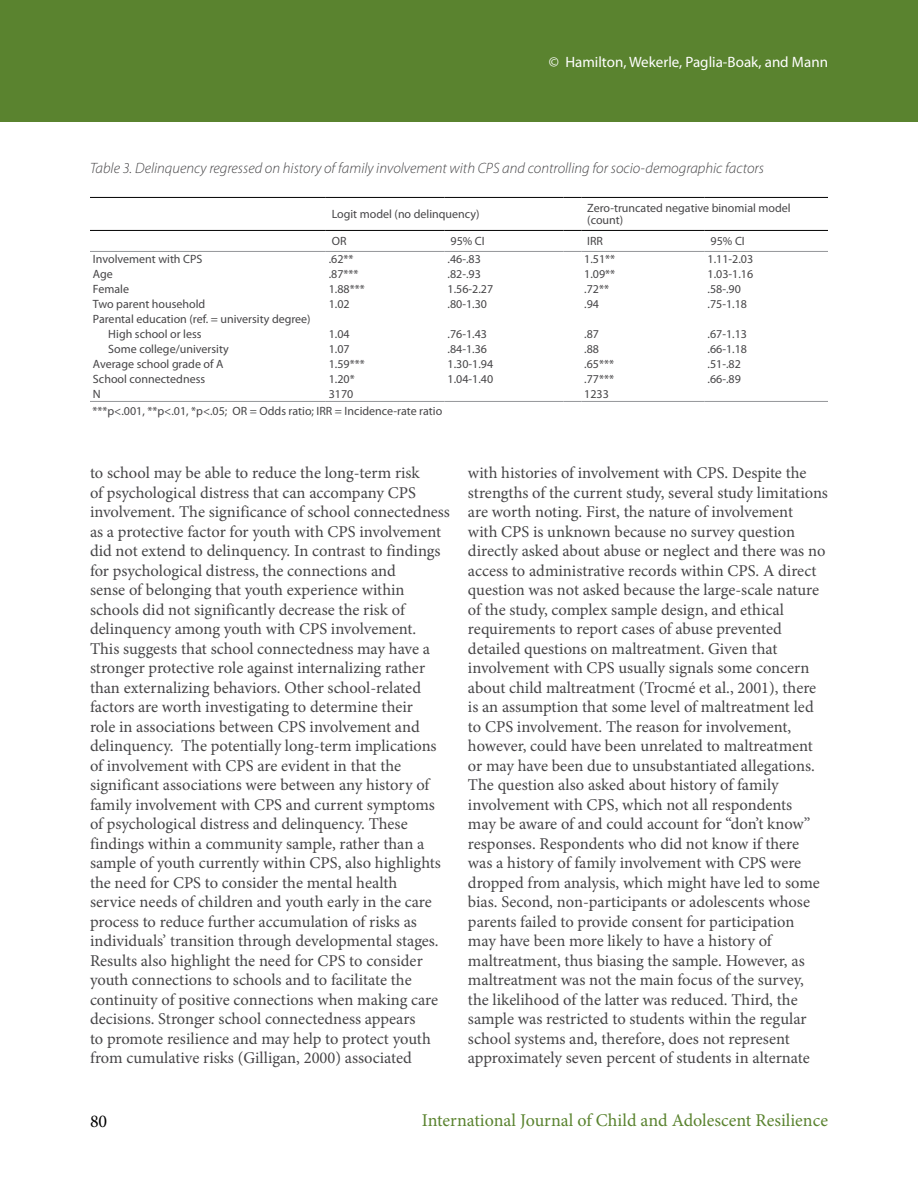
<style>
.page{position:relative;width:918px;height:1188px;background:#fff}
.page>*{position:absolute;margin:0;border:0;box-sizing:border-box;transform-origin:0 0}
.t1{font:18px "Minion Pro";color:#5a832f}
.t2{font:18px "Minion Pro";color:#000}
.t3{font:16.5px/19.5px "Minion Pro";color:#464547}
.t4{font:italic 300 15px "Myriad Pro";color:#464547}
.t5{font:15px "Myriad Pro";color:#fff}
.t6{font:12px/12px "Myriad Pro";color:#464547}
</style>
<div class="page">
<div style="left:0;top:0;width:918px;height:122px;background:#5a832f"></div>
<hr style="left:90px;top:197px;width:236px;height:1px;background:#000">
<hr style="left:326px;top:197px;width:119px;height:1px;background:#000">
<hr style="left:445px;top:197px;width:118px;height:1px;background:#000">
<svg style="left:563px;top:197px;width:18px;height:1px"></svg>
<hr style="left:581px;top:197px;width:124px;height:1px;background:#000">
<hr style="left:705px;top:197px;width:123px;height:1px;background:#000">
<hr style="left:90px;top:251px;width:236px;height:1px;background:#939598">
<hr style="left:326px;top:251px;width:119px;height:1px;background:#939598">
<hr style="left:445px;top:251px;width:118px;height:1px;background:#939598">
<svg style="left:563px;top:251px;width:18px;height:1px"></svg>
<hr style="left:581px;top:251px;width:124px;height:1px;background:#939598">
<hr style="left:705px;top:251px;width:123px;height:1px;background:#939598">
<hr style="left:90px;top:401px;width:236px;height:1px;background:#939598">
<hr style="left:326px;top:401px;width:119px;height:1px;background:#939598">
<hr style="left:445px;top:401px;width:118px;height:1px;background:#939598">
<svg style="left:563px;top:401px;width:18px;height:1px"></svg>
<hr style="left:581px;top:401px;width:124px;height:1px;background:#939598">
<hr style="left:705px;top:401px;width:123px;height:1px;background:#939598">
<hr style="left:90px;top:230px;width:236px;height:1px;background:#000">
<hr style="left:326px;top:230px;width:119px;height:1px;background:#000">
<hr style="left:445px;top:230px;width:118px;height:1px;background:#000">
<svg style="left:563px;top:230px;width:18px;height:1px"></svg>
<hr style="left:581px;top:230px;width:124px;height:1px;background:#000">
<hr style="left:705px;top:230px;width:123px;height:1px;background:#000">
<p class="t5" style="left:549px;top:52px;width:281px">© Hamilton, Wekerle, Paglia-Boak, and Mann</p>
<p class="t4" style="left:90px;top:159px;width:676px">Table 3. Delinquency regressed on history of family involvement with CPS and controlling for socio-demographic factors</p>
<p class="t6" style="left:332px;top:208px;width:149px">Logit model (no delinquency)</p>
<p class="t6" style="left:587px;top:202px;width:205px">Zero-truncated negative binomial model (count)</p>
<p class="t6" style="left:332px;top:235px;width:16px">OR</p>
<p class="t6" style="left:451px;top:235px;width:36px">95% CI</p>
<p class="t6" style="left:587px;top:235px;width:17px">IRR</p>
<p class="t6" style="left:711px;top:235px;width:36px">95% CI</p>
<p class="t6" style="left:93px;top:253px;width:111px">Involvement with CPS</p>
<p class="t6" style="left:329px;top:253px;width:26px">.62**</p>
<p class="t6" style="left:448px;top:253px;width:35px">.46-.83</p>
<p class="t6" style="left:584px;top:253px;width:32px">1.51**</p>
<p class="t6" style="left:708px;top:253px;width:47px">1.11-2.03</p>
<p class="t6" style="left:93px;top:268px;width:21px">Age</p>
<p class="t6" style="left:329px;top:268px;width:31px">.87***</p>
<p class="t6" style="left:448px;top:268px;width:35px">.82-.93</p>
<p class="t6" style="left:584px;top:268px;width:32px">1.09**</p>
<p class="t6" style="left:708px;top:268px;width:47px">1.03-1.16</p>
<p class="t6" style="left:93px;top:283px;width:38px">Female</p>
<p class="t6" style="left:329px;top:283px;width:37px">1.88***</p>
<p class="t6" style="left:448px;top:283px;width:47px">1.56-2.27</p>
<p class="t6" style="left:584px;top:283px;width:26px">.72**</p>
<p class="t6" style="left:708px;top:283px;width:35px">.58-.90</p>
<p class="t6" style="left:93px;top:298px;width:114px">Two parent household</p>
<p class="t6" style="left:329px;top:298px;width:22px">1.02</p>
<p class="t6" style="left:448px;top:298px;width:41px">.80-1.30</p>
<p class="t6" style="left:584px;top:298px;width:16px">.94</p>
<p class="t6" style="left:708px;top:298px;width:41px">.75-1.18</p>
<p class="t6" style="left:108px;top:312px;width:204px;line-height:15px;text-indent:-15px">Parental education (ref. = university degree)<br>High school or less</p>
<p class="t6" style="left:329px;top:328px;width:22px">1.04</p>
<p class="t6" style="left:448px;top:328px;width:41px">.76-1.43</p>
<p class="t6" style="left:584px;top:328px;width:16px">.87</p>
<p class="t6" style="left:708px;top:328px;width:41px">.67-1.13</p>
<p class="t6" style="left:108px;top:343px;width:122px">Some college/university</p>
<p class="t6" style="left:329px;top:343px;width:22px">1.07</p>
<p class="t6" style="left:448px;top:343px;width:41px">.84-1.36</p>
<p class="t6" style="left:584px;top:343px;width:16px">.88</p>
<p class="t6" style="left:708px;top:343px;width:41px">.66-1.18</p>
<p class="t6" style="left:93px;top:358px;width:132px">Average school grade of A</p>
<p class="t6" style="left:329px;top:358px;width:37px">1.59***</p>
<p class="t6" style="left:448px;top:358px;width:47px">1.30-1.94</p>
<p class="t6" style="left:584px;top:358px;width:31px">.65***</p>
<p class="t6" style="left:708px;top:358px;width:35px">.51-.82</p>
<p class="t6" style="left:93px;top:373px;width:114px">School connectedness</p>
<p class="t6" style="left:329px;top:373px;width:27px">1.20*</p>
<p class="t6" style="left:448px;top:373px;width:47px">1.04-1.40</p>
<p class="t6" style="left:584px;top:373px;width:31px">.77***</p>
<p class="t6" style="left:708px;top:373px;width:35px">.66-.89</p>
<p class="t6" style="left:93px;top:388px;width:9px">N</p>
<p class="t6" style="left:329px;top:388px;width:26px">3170</p>
<p class="t6" style="left:584px;top:388px;width:26px">1233</p>
<p class="t6" style="left:93px;top:405px;width:351px">***p&lt;.001, **p&lt;.01, *p&lt;.05; OR = Odds ratio; IRR = Incidence-rate ratio</p>
<p class="t3" style="left:90px;top:463px;width:362px">to school may be able to reduce the long-term risk<br>of psychological distress that can accompany CPS involvement. The significance of school connectedness as a protective factor for youth with CPS involvement did not extend to delinquency. In contrast to findings for psychological distress, the connections and<br>sense of belonging that youth experience within schools did not significantly decrease the risk of delinquency among youth with CPS involvement.<br>This suggests that school connectedness may have a stronger protective role against internalizing rather than externalizing behaviors. Other school-related factors are worth investigating to determine their<br>role in associations between CPS involvement and delinquency. The potentially long-term implications of involvement with CPS are evident in that the significant associations were between any history of family involvement with CPS and current symptoms of psychological distress and delinquency. These findings within a community sample, rather than a sample of youth currently within CPS, also highlights the need for CPS to consider the mental health<br>service needs of children and youth early in the care process to reduce further accumulation of risks as individuals’ transition through developmental stages.<br>Results also highlight the need for CPS to consider youth connections to schools and to facilitate the continuity of positive connections when making care decisions. Stronger school connectedness appears<br>to promote resilience and may help to protect youth from cumulative risks (Gilligan, 2000) associated</p>
<p class="t3" style="left:468px;top:463px;width:361px">with histories of involvement with CPS. Despite the strengths of the current study, several study limitations are worth noting. First, the nature of involvement<br>with CPS is unknown because no survey question directly asked about abuse or neglect and there was no access to administrative records within CPS. A direct question was not asked because the large-scale nature of the study, complex sample design, and ethical requirements to report cases of abuse prevented detailed questions on maltreatment. Given that involvement with CPS usually signals some concern about child maltreatment (Trocmé et al., 2001), there is an assumption that some level of maltreatment led to CPS involvement. The reason for involvement, however, could have been unrelated to maltreatment or may have been due to unsubstantiated allegations.<br>The question also asked about history of family involvement with CPS, which not all respondents<br>may be aware of and could account for “don’t know” responses. Respondents who did not know if there<br>was a history of family involvement with CPS were dropped from analysis, which might have led to some bias. Second, non-participants or adolescents whose parents failed to provide consent for participation<br>may have been more likely to have a history of maltreatment, thus biasing the sample. However, as maltreatment was not the main focus of the survey, the likelihood of the latter was reduced. Third, the sample was restricted to students within the regular school systems and, therefore, does not represent approximately seven percent of students in alternate</p>
<p class="t2" style="left:90px;top:1109px;width:19px">80</p>
<p class="t1" style="left:422px;top:1108px;width:408px">International Journal of Child and Adolescent Resilience</p>
</div>
